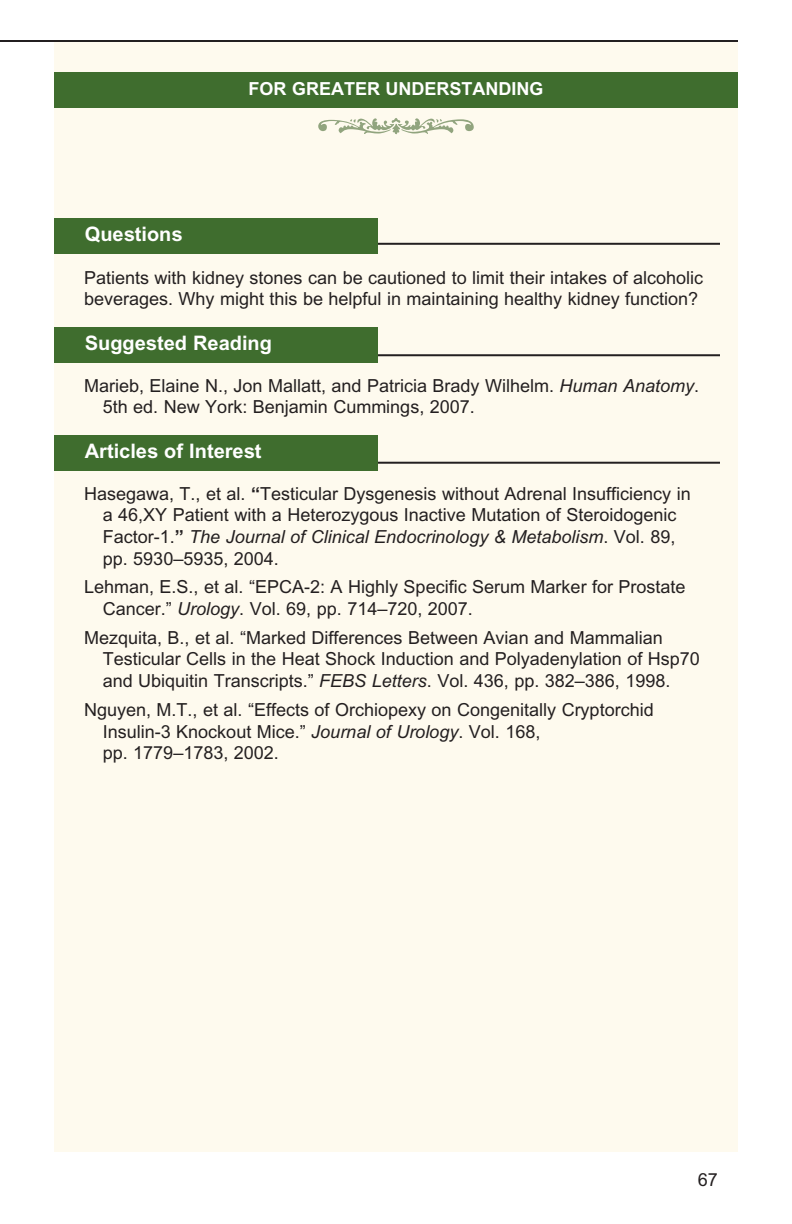
<style>
.page{position:relative;width:792px;height:1224px;background:#fff}
.page>*{position:absolute;margin:0;border:0;box-sizing:border-box;transform-origin:0 0}
.t1{font:20px "RB Arial Bold";color:#fff}
.t2{font:18px/21.6px "RB Arial";color:#231f20}
.t3{font:18px "RB Arial Italic";color:#231f20}
.t4{font:18px "RB Arial Bold";color:#fff}
.s1{font-family:"RB Arial Italic"}
.s2{font-family:"RB Arial Bold"}
.s3{font-family:"RB Arial"}
</style>
<div class="page">
<div style="left:54px;top:41px;width:684px;height:1111px;background:#fefaee"></div>
<hr style="left:91px;top:354px;width:629px;height:2px;background:#231f20">
<hr style="left:91px;top:243px;width:629px;height:2px;background:#231f20">
<div style="left:54px;top:218px;width:324px;height:36px;background:#3f6d2e"></div>
<div style="left:54px;top:327px;width:324px;height:36px;background:#3f6d2e"></div>
<div style="left:54px;top:72px;width:684px;height:36px;background:#3f6d2e"></div>
<hr style="left:92px;top:462px;width:628px;height:2px;background:#231f20">
<div style="left:54px;top:435px;width:324px;height:36px;background:#3f6d2e"></div>
<hr style="left:0;top:40px;width:738px;height:2px;background:#231f20">
<p class="t1" style="left:85px;top:227px;width:99px">Questions</p>
<p class="t4" style="left:249px;top:82px;width:296px">FOR GREATER UNDERSTANDING</p>
<p class="t2" style="left:84px;top:268px;width:621px">Patients with kidney stones can be cautioned to limit their intakes of alcoholic beverages. Why might this be helpful in maintaining healthy kidney function?</p>
<p class="t1" style="left:85px;top:336px;width:189px">Suggested Reading</p>
<p class="t2" style="left:103px;top:376px;width:598px;text-indent:-19px">Marieb, Elaine N., Jon Mallatt, and Patricia Brady Wilhelm. <span class="s1">Human Anatomy</span>.<br>5th ed. New York: Benjamin Cummings, 2007.</p>
<p class="t1" style="left:85px;top:444px;width:178px">Articles of Interest</p>
<p class="t2" style="left:84px;top:484px;width:608px;text-align:center">Hasegawa, T., et al. <span class="s2">“</span>Testicular Dysgenesis without Adrenal Insufficiency in a 46,XY Patient with a Heterozygous Inactive Mutation of Steroidogenic</p>
<p class="t3" style="left:103px;top:530px;width:574px"><span class="s3">Factor-1.</span><span class="s2">”</span> The Journal of Clinical Endocrinology &amp; Metabolism<span class="s3">. Vol. 89,</span></p>
<p class="t2" style="left:84px;top:546px;width:603px;line-height:28.8px;text-indent:19px">pp. 5930–5935, 2004.<br>Lehman, E.S., et al. “EPCA-2: A Highly Specific Serum Marker for Prostate</p>
<p class="t2" style="left:84px;top:596px;width:580px;line-height:28.8px;text-indent:19px">Cancer.” <span class="s1">Urology</span>. Vol. 69, pp. 714–720, 2007.<br>Mezquita, B., et al. “Marked Differences Between Avian and Mammalian</p>
<p class="t2" style="left:103px;top:650px;width:599px">Testicular Cells in the Heat Shock Induction and Polyadenylation of Hsp70 and Ubiquitin Transcripts.” <span class="s1">FEBS Letters</span>. Vol. 436, pp. 382–386, 1998.</p>
<p class="t2" style="left:103px;top:701px;width:552px;text-indent:-19px">Nguyen, M.T., et al. “Effects of Orchiopexy on Congenitally Cryptorchid<br>Insulin-3 Knockout Mice.” <span class="s1">Journal of Urology</span>. Vol. 168,<br>pp. 1779–1783, 2002.</p>
<p class="t2" style="left:698px;top:1170px;width:22px">67</p>
</div>
